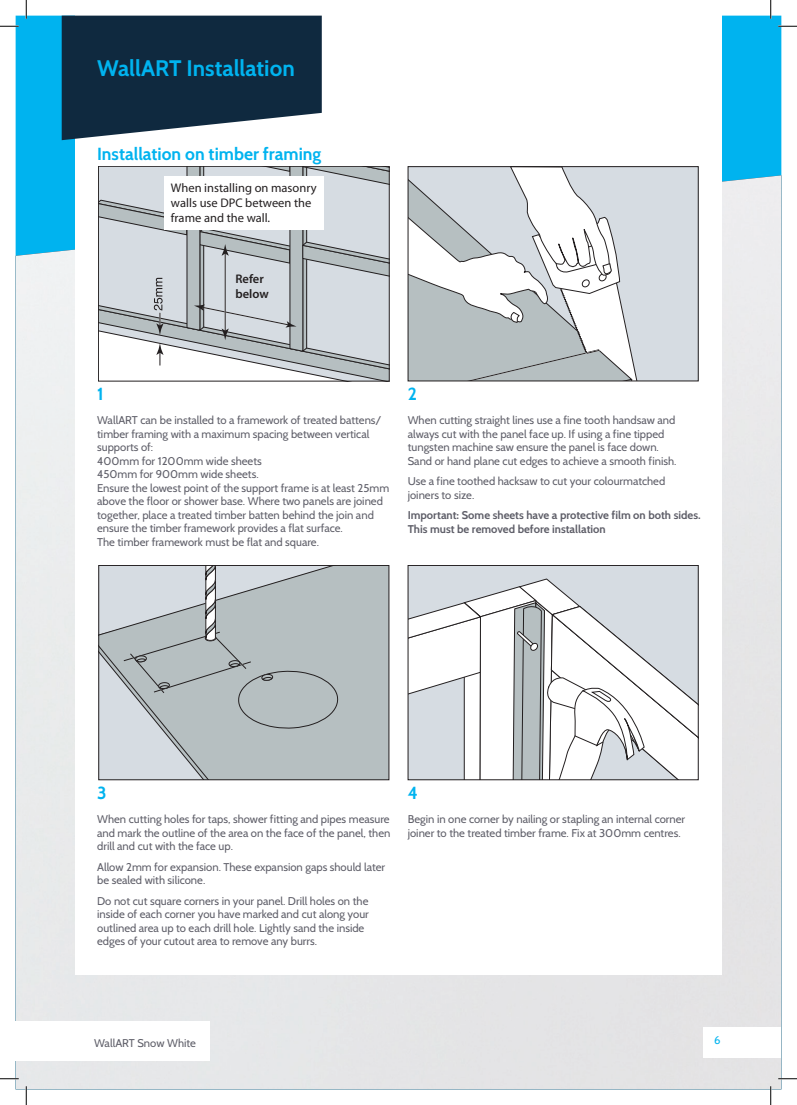
<style>
.page{position:relative;width:797px;height:1105px;background:#fff}
.page>*{position:absolute;margin:0;border:0;box-sizing:border-box;transform-origin:0 0}
.t1{font:700 22.5px "Cabin";color:#00b3ef}
.t2{font:700 17.5px "Cabin";color:#00b3ef}
.t3{font:12.5px/15px "Myriad Pro";color:#231f20}
.t4{font:600 12.5px/15px "Myriad Pro";color:#231f20}
.t5{font:11.25px/13.5px "Cabin";color:#5f5f69}
.t6{font:700 11.25px/13.5px "Cabin";color:#5f5f69}
.t7{font:11.25px "Cabin";color:#00b3ef}
</style>
<div class="page">
<div style="left:16px;top:16px;width:765px;height:1073px;background:#00b3ef"></div>
<img style="left:16px;top:175px;width:765px;height:914px">
<div style="left:16px;top:1022px;width:10px;height:39px;background:#fff"></div>
<div style="left:26px;top:1022px;width:184px;height:39px;background:#fff"></div>
<div style="left:703px;top:1027px;width:78px;height:30px;background:#fff"></div>
<div style="left:75px;top:16px;width:646px;height:959px;background:#fff"></div>
<svg style="left:100px;top:168px;width:287px;height:211px;background:#c8cdd2"></svg>
<div style="left:98px;top:166px;width:291px;height:215px;border:1px solid #231f20"></div>
<div style="left:408px;top:167px;width:290px;height:214px;background:#d6dce2"></div>
<svg style="left:410px;top:168px;width:227px;height:211px"></svg>
<div style="left:408px;top:166px;width:290px;height:215px;border:1px solid #231f20"></div>
<svg style="left:100px;top:567px;width:287px;height:211px;background:#bcc5c8"></svg>
<svg style="left:123px;top:567px;width:216px;height:162px;background:#b8c0c3"></svg>
<div style="left:98px;top:565px;width:291px;height:215px;border:1px solid #231f20"></div>
<div style="left:408px;top:565px;width:290px;height:215px;background:#d6dce2"></div>
<svg style="left:410px;top:578px;width:286px;height:200px"></svg>
<div style="left:408px;top:565px;width:290px;height:215px;border:1px solid #231f20"></div>
<div style="left:164px;top:176px;width:160px;height:54px;background:#fff"></div>
<svg style="left:62px;top:15px;width:260px;height:125px;background:#294054"></svg>
<svg style="left:0;top:25px;width:19px;height:2px"></svg>
<svg style="left:778px;top:25px;width:19px;height:2px"></svg>
<svg style="left:0;top:1078px;width:19px;height:1px"></svg>
<svg style="left:778px;top:1078px;width:19px;height:1px"></svg>
<svg style="left:25px;top:0;width:2px;height:19px"></svg>
<svg style="left:25px;top:1086px;width:2px;height:19px"></svg>
<svg style="left:770px;top:0;width:1px;height:19px"></svg>
<svg style="left:770px;top:1086px;width:1px;height:19px"></svg>
<h1 class="t1" style="left:97px;top:55px;width:199px">WallART Installation</h1>
<h2 class="t2" style="left:97px;top:143px;width:226px">Installation on timber framing</h2>
<p class="t3" style="left:171px;top:181px;width:147px">When installing on masonry walls use DPC between the frame and the wall.</p>
<p class="t4" style="left:235px;top:271px;width:35px">Refer below</p>
<h2 class="t2" style="left:97px;top:383px;width:8px">1</h2>
<p class="t5" style="left:97px;top:413px;width:294px">WallART can be installed to a framework of treated battens/ timber framing with a maximum spacing between vertical supports of:<br>400mm for 1200mm wide sheets<br>450mm for 900mm wide sheets.<br>Ensure the lowest point of the support frame is at least 25mm above the floor or shower base. Where two panels are joined together, place a treated timber batten behind the join and ensure the timber framework provides a flat surface.<br>The timber framework must be flat and square.</p>
<h2 class="t2" style="left:408px;top:383px;width:11px">2</h2>
<p class="t5" style="left:408px;top:413px;width:270px">When cutting straight lines use a fine tooth handsaw and always cut with the panel face up. If using a fine tipped tungsten machine saw ensure the panel is face down.<br>Sand or hand plane cut edges to achieve a smooth finish.</p>
<p class="t5" style="left:408px;top:474px;width:259px">Use a fine toothed hacksaw to cut your colourmatched joiners to size.</p>
<p class="t6" style="left:408px;top:508px;width:294px">Important: Some sheets have a protective film on both sides.<br>This must be removed before installation</p>
<h2 class="t2" style="left:97px;top:782px;width:11px">3</h2>
<p class="t5" style="left:97px;top:812px;width:295px;text-align:justify">When cutting holes for taps, shower fitting and pipes measure and mark the outline of the area on the face of the panel, then drill and cut with the face up.</p>
<p class="t5" style="left:97px;top:860px;width:289px">Allow 2mm for expansion. These expansion gaps should later be sealed with silicone.</p>
<p class="t5" style="left:97px;top:894px;width:273px">Do not cut square corners in your panel. Drill holes on the inside of each corner you have marked and cut along your outlined area up to each drill hole. Lightly sand the inside edges of your cutout area to remove any burrs.</p>
<h2 class="t2" style="left:408px;top:782px;width:12px">4</h2>
<p class="t5" style="left:408px;top:812px;width:279px">Begin in one corner by nailing or stapling an internal corner joiner to the treated timber frame. Fix at 300mm centres.</p>
<p class="t5" style="left:94px;top:1036px;width:103px">WallART Snow White</p>
<p class="t7" style="left:714px;top:1033px;width:8px">6</p>
</div>
